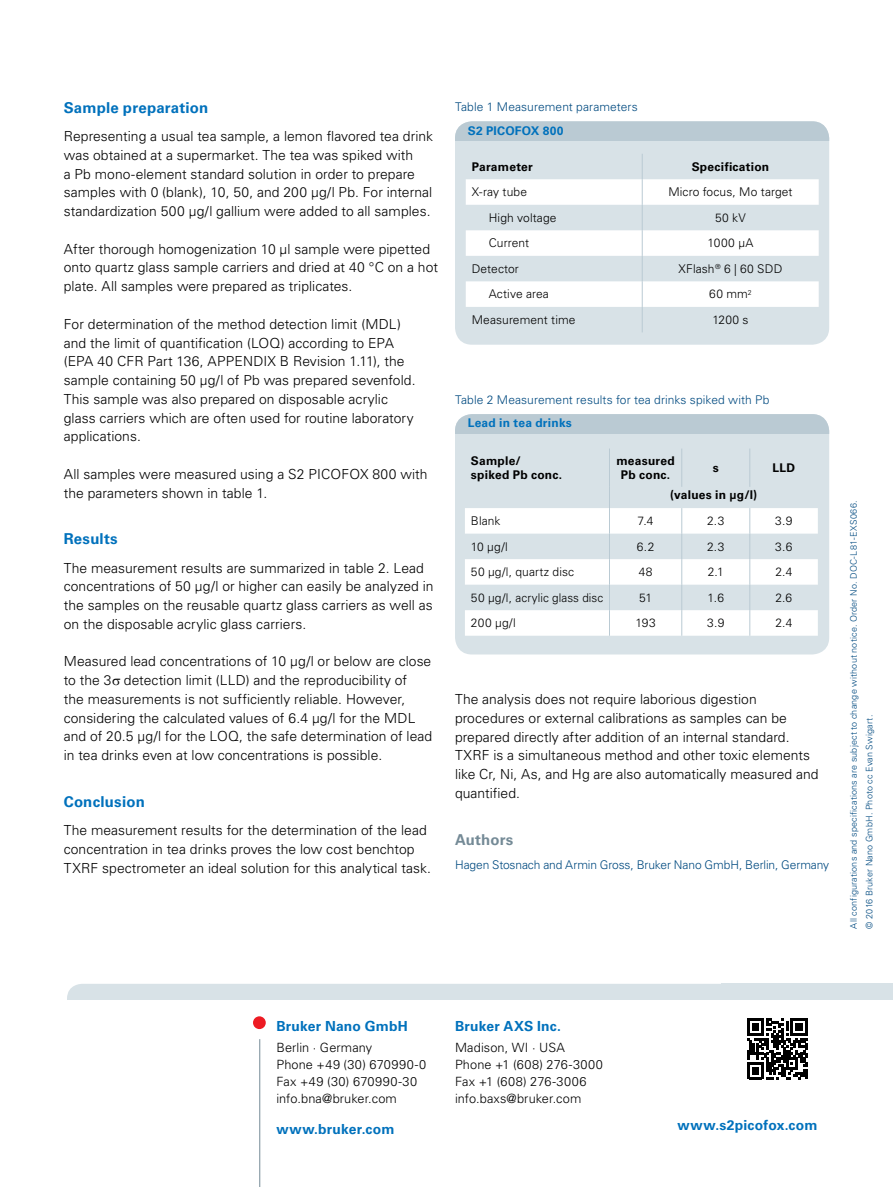
<style>
.page{position:relative;width:893px;height:1187px;background:#fff}
.page>*{position:absolute;margin:0;border:0;box-sizing:border-box;transform-origin:0 0}
.t1{font:700 15px "Univers LT Std";letter-spacing:.015em;color:#0071bc}
.t2{font:700 15px "Univers LT Std";letter-spacing:.01em;color:#748a96}
.t3{font:300 13.8px/18.8px "Univers LT Std";letter-spacing:.005em;color:#000}
.t4{font:700 13.8px "Univers LT Std";letter-spacing:.015em;color:#0071bc}
.t5{font:300 12.75px/17px "Univers LT Std";letter-spacing:.01em;color:#000}
.t6{font:300 12px "Univers LT Std";letter-spacing:.01em;color:#000}
.t7{font:300 12px "Univers LT Std";color:#004a80}
.t8{font:700 12px/13.5px "Univers LT Std";letter-spacing:.02em;color:#000}
.t9{font:700 12px "Univers LT Std";letter-spacing:.02em;color:#0071bc}
.t10{font:300 9px/15.8px "Univers LT Std";letter-spacing:.02em;color:#004a80}
</style>
<div class="page">
<div style="left:67px;top:983px;width:756px;height:34px;background:#d8e2e7;border-radius:15px"></div>
<div style="left:721px;top:983px;width:172px;height:34px;background:#d8e2e7"></div>
<div style="left:64px;top:1000px;width:829px;height:18px;background:#fff"></div>
<div style="left:253px;top:1016px;width:13px;height:12px;background:#ed1b23;border-radius:50%"></div>
<hr style="left:259px;top:1039px;width:1px;height:147px;background:#748a96">
<svg style="left:747px;top:1018px;width:61px;height:61px"></svg>
<div style="left:455px;top:121px;width:374px;height:224px;background:#d8e2e7;border-radius:17px"></div>
<svg style="left:466px;top:179px;width:353px;height:128px;fill:#fff"></svg>
<svg style="left:642px;top:154px;width:1px;height:178px"></svg>
<div style="left:455px;top:121px;width:374px;height:20px;background:#bacad3"></div>
<div style="left:455px;top:414px;width:374px;height:240px;background:#d8e2e7;border-radius:17px"></div>
<svg style="left:465px;top:508px;width:353px;height:127px;fill:#fff"></svg>
<hr style="left:609px;top:448px;width:1px;height:39px;background:#bacad3">
<hr style="left:681px;top:448px;width:1px;height:39px;background:#bacad3">
<hr style="left:749px;top:448px;width:1px;height:39px;background:#bacad3">
<svg style="left:609px;top:487px;width:1px;height:148px"></svg>
<svg style="left:681px;top:508px;width:1px;height:127px"></svg>
<svg style="left:749px;top:508px;width:1px;height:127px"></svg>
<div style="left:455px;top:414px;width:374px;height:20px;background:#bacad3"></div>
<p class="t1" style="left:64px;top:99px;width:146px">Sample preparation</p>
<p class="t3" style="left:64px;top:127px;width:371px">Representing a usual tea sample, a lemon flavored tea drink was obtained at a supermarket. The tea was spiked with<br>a Pb mono-element standard solution in order to prepare samples with 0 (blank), 10, 50, and 200 µg/l Pb. For internal standardization 500 µg/l gallium were added to all samples.</p>
<p class="t3" style="left:64px;top:239px;width:376px">After thorough homogenization 10 µl sample were pipetted onto quartz glass sample carriers and dried at 40 °C on a hot plate. All samples were prepared as triplicates.</p>
<p class="t3" style="left:64px;top:314px;width:353px">For determination of the method detection limit (MDL) and the limit of quantification (LOQ) according to EPA (EPA 40 CFR Part 136, APPENDIX B Revision 1.11), the sample containing 50 µg/l of Pb was prepared sevenfold.<br>This sample was also prepared on disposable acrylic glass carriers which are often used for routine laboratory applications.</p>
<p class="t3" style="left:64px;top:464px;width:365px">All samples were measured using a S2 PICOFOX 800 with the parameters shown in table 1.</p>
<p class="t1" style="left:64px;top:530px;width:55px">Results</p>
<p class="t3" style="left:64px;top:558px;width:371px">The measurement results are summarized in table 2. Lead concentrations of 50 µg/l or higher can easily be analyzed in the samples on the reusable quartz glass carriers as well as on the disposable acrylic glass carriers.</p>
<p class="t3" style="left:64px;top:652px;width:370px">Measured lead concentrations of 10 µg/l or below are close to the 3▲ detection limit (LLD) and the reproducibility of<br>the measurements is not sufficiently reliable. However, considering the calculated values of 6.4 µg/l for the MDL and of 20.5 µg/l for the LOQ, the safe determination of lead in tea drinks even at low concentrations is possible.</p>
<p class="t1" style="left:64px;top:792px;width:83px">Conclusion</p>
<p class="t3" style="left:64px;top:820px;width:369px">The measurement results for the determination of the lead concentration in tea drinks proves the low cost benchtop<br>TXRF spectrometer an ideal solution for this analytical task.</p>
<p class="t7" style="left:455px;top:99px;width:184px">Table 1 Measurement parameters</p>
<p class="t9" style="left:468px;top:123px;width:97px">S2 PICOFOX 800</p>
<p class="t8" style="left:472px;top:160px;width:63px">Parameter</p>
<p class="t8" style="left:692px;top:160px;width:79px">Specification</p>
<p class="t6" style="left:472px;top:185px;width:57px">X-ray tube</p>
<p class="t6" style="left:668px;top:185px;width:126px">Micro focus, Mo target</p>
<p class="t6" style="left:489px;top:210px;width:69px">High voltage</p>
<p class="t6" style="left:715px;top:210px;width:32px">50 kV</p>
<p class="t6" style="left:489px;top:236px;width:42px">Current</p>
<p class="t6" style="left:707px;top:236px;width:48px">1000 µA</p>
<p class="t6" style="left:472px;top:261px;width:49px">Detector</p>
<p class="t6" style="left:678px;top:261px;width:105px">XFlash<sup>®</sup> 6 | 60 SDD</p>
<p class="t6" style="left:489px;top:287px;width:62px">Active area</p>
<p class="t6" style="left:709px;top:287px;width:44px">60 mm<sup>2</sup></p>
<p class="t6" style="left:472px;top:312px;width:105px">Measurement time</p>
<p class="t6" style="left:712px;top:312px;width:38px">1200 s</p>
<p class="t7" style="left:455px;top:392px;width:316px">Table 2 Measurement results for tea drinks spiked with Pb</p>
<p class="t9" style="left:468px;top:416px;width:106px">Lead in tea drinks</p>
<p class="t8" style="left:471px;top:454px;width:93px">Sample/ spiked Pb conc.</p>
<p class="t8" style="left:616px;top:454px;width:60px;text-align:center">measured<br>Pb conc.</p>
<p class="t8" style="left:713px;top:461px;width:7px">s</p>
<p class="t8" style="left:773px;top:461px;width:24px">LLD</p>
<p class="t8" style="left:670px;top:488px;width:88px">(values in µg/l)</p>
<p class="t6" style="left:471px;top:513px;width:31px">Blank</p>
<p class="t6" style="left:638px;top:513px;width:18px">7.4</p>
<p class="t6" style="left:707px;top:513px;width:19px">2.3</p>
<p class="t6" style="left:775px;top:513px;width:19px">3.9</p>
<p class="t6" style="left:471px;top:539px;width:39px">10 µg/l</p>
<p class="t6" style="left:637px;top:539px;width:19px">6.2</p>
<p class="t6" style="left:707px;top:539px;width:19px">2.3</p>
<p class="t6" style="left:775px;top:539px;width:19px">3.6</p>
<p class="t6" style="left:471px;top:564px;width:105px">50 µg/l, quartz disc</p>
<p class="t6" style="left:639px;top:564px;width:15px">48</p>
<p class="t6" style="left:708px;top:564px;width:17px">2.1</p>
<p class="t6" style="left:775px;top:564px;width:18px">2.4</p>
<p class="t6" style="left:471px;top:590px;width:134px">50 µg/l, acrylic glass disc</p>
<p class="t6" style="left:639px;top:590px;width:15px">51</p>
<p class="t6" style="left:708px;top:590px;width:18px">1.6</p>
<p class="t6" style="left:775px;top:590px;width:18px">2.6</p>
<p class="t6" style="left:471px;top:615px;width:46px">200 µg/l</p>
<p class="t6" style="left:635px;top:615px;width:22px">193</p>
<p class="t6" style="left:707px;top:615px;width:19px">3.9</p>
<p class="t6" style="left:775px;top:615px;width:18px">2.4</p>
<p class="t3" style="left:455px;top:689px;width:365px">The analysis does not require laborious digestion procedures or external calibrations as samples can be prepared directly after addition of an internal standard.<br>TXRF is a simultaneous method and other toxic elements like Cr, Ni, As, and Hg are also automatically measured and quantified.</p>
<p class="t2" style="left:455px;top:830px;width:60px">Authors</p>
<p class="t7" style="left:455px;top:857px;width:376px">Hagen Stosnach and Armin Gross, Bruker Nano GmbH, Berlin, Germany</p>
<p class="t10" style="left:846px;top:928px;width:429px;rotate:-90deg">All configurations and specifications are subject to change without notice. Order No. DOC-L81-EXS066. © 2016 Bruker Nano GmbH. Photo cc Evan Swigart.</p>
<p class="t4" style="left:276px;top:1017px;width:133px">Bruker Nano GmbH</p>
<p class="t5" style="left:276px;top:1038px;width:151px">Berlin · Germany<br>Phone +49 (30) 670990-0<br>Fax +49 (30) 670990-30 info.bna@bruker.com</p>
<p class="t4" style="left:276px;top:1120px;width:120px">www.bruker.com</p>
<p class="t4" style="left:455px;top:1017px;width:108px">Bruker AXS Inc.</p>
<p class="t5" style="left:455px;top:1038px;width:149px">Madison, WI · USA<br>Phone +1 (608) 276-3000<br>Fax +1 (608) 276-3006 info.baxs@bruker.com</p>
<p class="t4" style="left:677px;top:1117px;width:142px">www.s2picofox.com</p>
</div>
